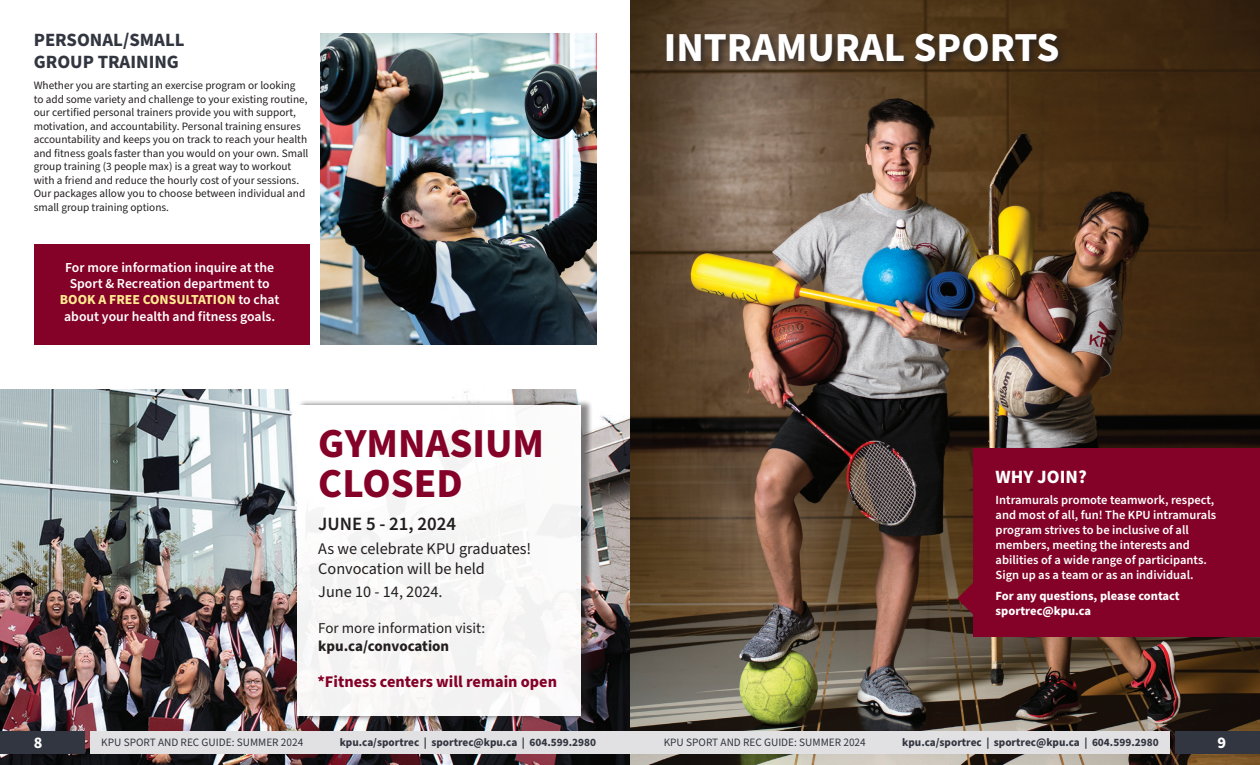
<style>
.page{position:relative;width:1260px;height:765px;background:#fff}
.page>*{position:absolute;margin:0;border:0;box-sizing:border-box;transform-origin:0 0}
.t1{font:700 41.25px "Source Sans Pro";color:#fff}
.t2{font:700 41.25px/40px "Source Sans Pro";color:#840128}
.t3{font:700 18.75px/22.5px "Source Sans Pro";color:#323640}
.t4{font:600 18.75px "Source Sans Pro";color:#231f20}
.t5{font:700 18.75px "Source Sans Pro";color:#fff}
.t6{font:16.25px/20px "Source Sans Pro";color:#231f20}
.t7{font:700 16.25px "Source Sans Pro";color:#840128}
.t8{font:700 16.25px "Source Sans Pro";color:#fff}
.t9{font:15px "Source Sans Pro";color:#231f20}
.t10{font:700 15px "Source Sans Pro";color:#231f20}
.t11{font:600 13.75px/16.2px "Source Sans Pro";color:#fff;text-align:center}
.t12{font:600 12.5px/15px "Source Sans Pro";color:#fff}
.t13{font:700 12.5px/15px "Source Sans Pro";color:#fff}
.t14{font:11.25px/13.5px "Source Sans Pro";color:#231f20}
.t15{font:700 11.25px "Source Sans Pro";color:#323640}
.t16{font:11.25px "Source Sans Pro";color:#323640}
.s1{font-weight:700;color:#ffea90}
</style>
<div class="page">
<div style="left:34px;top:244px;width:275px;height:101px;background:#840128"></div>
<img style="left:630px;top:0;width:630px;height:765px">
<div style="left:664px;top:30px;width:404px;height:41px;background:#231f20;opacity:.75"></div>
<div style="left:973px;top:449px;width:287px;height:188px;background:#840128"></div>
<svg style="left:957px;top:583px;width:16px;height:32px"></svg>
<img style="left:0;top:390px;width:630px;height:375px">
<div style="left:297px;top:400px;width:296px;height:322px;background:#231f20;opacity:.55"></div>
<div style="left:297px;top:406px;width:284px;height:310px;background:#fff"></div>
<img style="left:321px;top:34px;width:275px;height:311px">
<div style="left:0;top:731px;width:84px;height:23px;background:#323640"></div>
<div style="left:90px;top:731px;width:1080px;height:23px;background:#e1e1e3"></div>
<div style="left:1176px;top:731px;width:84px;height:23px;background:#323640"></div>
<h2 class="t3" style="left:34px;top:29px;width:152px">PERSONAL/SMALL<br>GROUP TRAINING</h2>
<p class="t14" style="left:34px;top:79px;width:276px">Whether you are starting an exercise program or looking<br>to add some variety and challenge to your existing routine, our certified personal trainers provide you with support, motivation, and accountability. Personal training ensures accountability and keeps you on track to reach your health and fitness goals faster than you would on your own. Small group training (3 people max) is a great way to workout with a friend and reduce the hourly cost of your sessions.<br>Our packages allow you to choose between individual and small group training options.</p>
<p class="t11" style="left:60px;top:260px;width:221px">For more information inquire at the Sport &amp; Recreation department to <span class="s1">BOOK A FREE CONSULTATION</span> to chat about your health and fitness goals.</p>
<h1 class="t2" style="left:318px;top:424px;width:227px">GYMNASIUM<br>CLOSED</h1>
<h2 class="t4" style="left:318px;top:511px;width:139px">JUNE 5 - 21, 2024</h2>
<h3 class="t6" style="left:318px;top:540px;width:215px">As we celebrate KPU graduates!<br>Convocation will be held</h3>
<h3 class="t6" style="left:318px;top:582px;width:126px">June 10 - 14, 2024.</h3>
<h3 class="t9" style="left:318px;top:618px;width:168px">For more information visit:</h3>
<h3 class="t10" style="left:318px;top:636px;width:132px">kpu.ca/convocation</h3>
<h3 class="t7" style="left:317px;top:671px;width:241px">*Fitness centers will remain open</h3>
<h1 class="t1" style="left:664px;top:19px;width:397px">INTRAMURAL SPORTS</h1>
<h2 class="t5" style="left:996px;top:464px;width:93px">WHY JOIN?</h2>
<p class="t12" style="left:996px;top:493px;width:222px">Intramurals promote teamwork, respect, and most of all, fun! The KPU intramurals program strives to be inclusive of all members, meeting the interests and abilities of a wide range of participants.<br>Sign up as a team or as an individual.</p>
<p class="t13" style="left:996px;top:588px;width:186px">For any questions, please contact sportrec@kpu.ca</p>
<h3 class="t8" style="left:34px;top:731px;width:10px">8</h3>
<p class="t16" style="left:101px;top:735px;width:204px">KPU SPORT AND REC GUIDE: SUMMER 2024</p>
<p class="t15" style="left:340px;top:735px;width:258px">kpu.ca/sportrec | sportrec@kpu.ca | 604.599.2980</p>
<p class="t16" style="left:664px;top:735px;width:204px">KPU SPORT AND REC GUIDE: SUMMER 2024</p>
<p class="t15" style="left:902px;top:735px;width:258px">kpu.ca/sportrec | sportrec@kpu.ca | 604.599.2980</p>
<h3 class="t8" style="left:1218px;top:731px;width:10px">9</h3>
</div>
